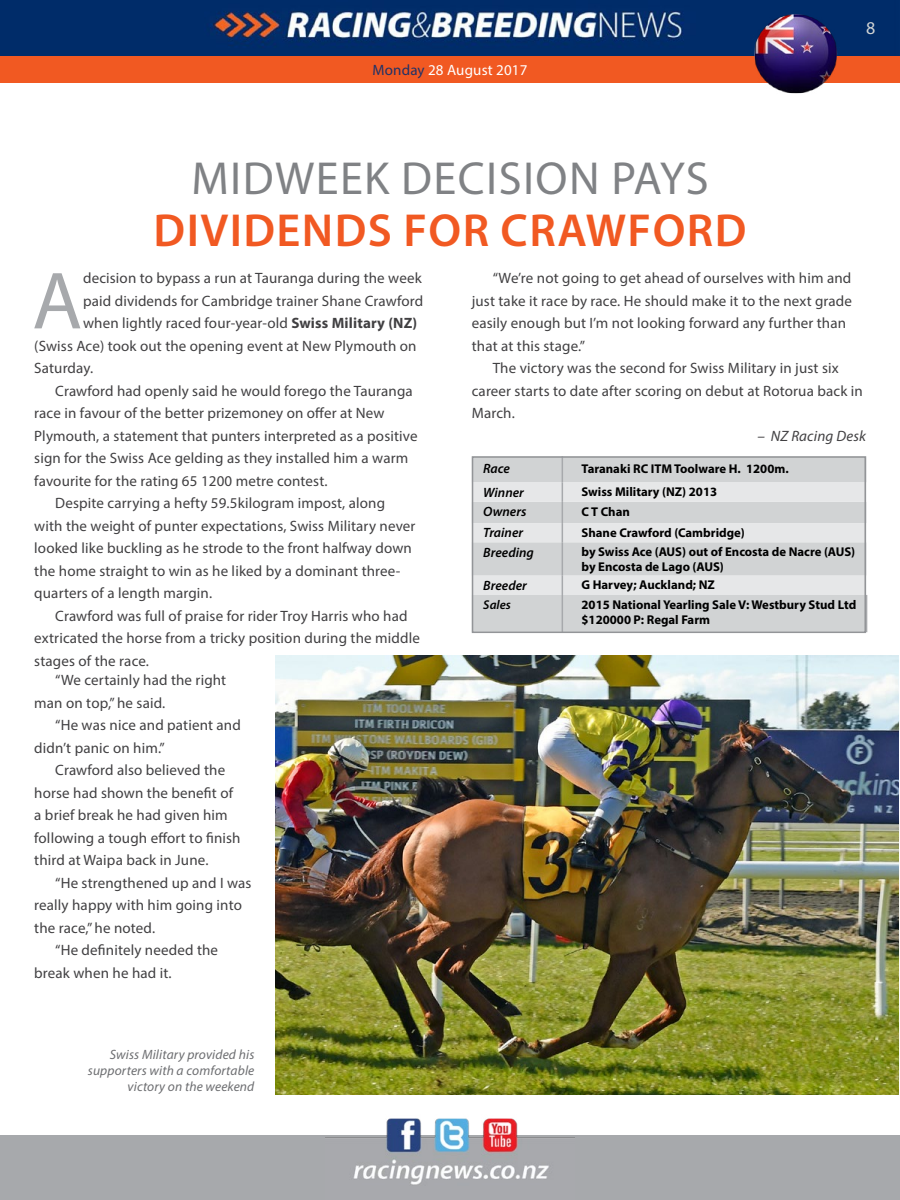
<style>
.page{position:relative;width:900px;height:1200px;background:#fff}
.page>*{position:absolute;margin:0;border:0;box-sizing:border-box;transform-origin:0 0}
.t1{font:81.75px "Myriad Pro";color:#a7a9ac}
.t2{font:600 46.5px "Myriad Pro";letter-spacing:.03em;color:#f15922}
.t3{font:46.5px "Myriad Pro";letter-spacing:.03em;color:#808285}
.t4{font:18px "Myriad Pro";color:#d1d4d4}
.t5{font:15px/22.5px "Myriad Pro";letter-spacing:.01em;color:#414042}
.t6{font:15px "Myriad Pro";letter-spacing:.01em;color:#fff}
.t7{font:italic 15px "Myriad Pro";letter-spacing:.01em;color:#414042}
.t8{font:italic 13.5px/16.2px "Myriad Pro";letter-spacing:.01em;color:#6d6e71;text-align:right}
.t9{font:italic 600 13.5px "Myriad Pro";color:#000}
.t10{font:700 12.75px/15.3px "Myriad Pro";color:#000}
.t11{font:italic 600 12.75px "Myriad Pro";color:#000}
.s1{color:#203267}
.s2{font-weight:700}
</style>
<div class="page">
<div style="left:0;top:1136px;width:900px;height:64px;background:#a7a9ac"></div>
<img style="left:325px;top:1118px;width:250px;height:67px">
<div style="left:0;top:56px;width:900px;height:27px;background:#f15922"></div>
<img style="left:0;top:0;width:900px;height:56px">
<img style="left:752px;top:12px;width:88px;height:82px">
<img style="left:276px;top:656px;width:623px;height:439px">
<div style="left:475px;top:456px;width:392px;height:174px;background:#d1d3d4"></div>
<svg style="left:475px;top:482px;width:392px;height:113px;background:#dbddde"></svg>
<svg style="left:562px;top:459px;width:1px;height:83px"></svg>
<hr style="left:562px;top:542px;width:1px;height:34px;background:#a7a9ac">
<svg style="left:562px;top:576px;width:1px;height:19px"></svg>
<hr style="left:562px;top:595px;width:1px;height:37px;background:#a7a9ac">
<hr style="left:866px;top:595px;width:1px;height:37px;background:#a7a9ac">
<div style="left:472px;top:456px;width:394px;height:177px;border:2px solid #939598"></div>
<p class="t6" style="left:373px;top:61px;width:156px"><span class="s1">Monday</span> 28 August 2017</p>
<h2 class="t3" style="left:191px;top:150px;width:519px">Midweek decision pays</h2>
<h2 class="t2" style="left:154px;top:200px;width:589px">DIVIDENDS FOR CRAWFORD</h2>
<p class="t4" style="left:866px;top:17px;width:11px">8</p>
<h1 class="t1" style="left:32px;top:251px;width:48px">A</h1>
<p class="t5" style="left:83px;top:267px;width:340px">decision to bypass a run at Tauranga during the week</p>
<p class="t5" style="left:83px;top:289px;width:342px">paid dividends for Cambridge trainer Shane Crawford</p>
<p class="t5" style="left:83px;top:312px;width:336px">when lightly raced four-year-old <span class="s2">Swiss Military (NZ)</span></p>
<p class="t5" style="left:34px;top:334px;width:384px">(Swiss Ace) took out the opening event at New Plymouth on</p>
<p class="t5" style="left:34px;top:357px;width:60px">Saturday.</p>
<p class="t5" style="left:55px;top:379px;width:359px">Crawford had openly said he would forego the Tauranga</p>
<p class="t5" style="left:34px;top:402px;width:352px">race in favour of the better prizemoney on offer at New</p>
<p class="t5" style="left:34px;top:424px;width:385px">Plymouth, a statement that punters interpreted as a positive</p>
<p class="t5" style="left:34px;top:447px;width:376px">sign for the Swiss Ace gelding as they installed him a warm</p>
<p class="t5" style="left:34px;top:469px;width:295px">favourite for the rating 65 1200 metre contest.</p>
<p class="t5" style="left:55px;top:492px;width:331px">Despite carrying a hefty 59.5kilogram impost, along</p>
<p class="t5" style="left:34px;top:514px;width:383px">with the weight of punter expectations, Swiss Military never</p>
<p class="t5" style="left:34px;top:537px;width:379px">looked like buckling as he strode to the front halfway down</p>
<p class="t5" style="left:34px;top:559px;width:368px">the home straight to win as he liked by a dominant three-</p>
<p class="t5" style="left:34px;top:582px;width:179px">quarters of a length margin.</p>
<p class="t5" style="left:55px;top:604px;width:354px">Crawford was full of praise for rider Troy Harris who had</p>
<p class="t5" style="left:34px;top:627px;width:387px">extricated the horse from a tricky position during the middle</p>
<p class="t5" style="left:34px;top:649px;width:116px">stages of the race.</p>
<p class="t5" style="left:34px;top:669px;width:194px;text-indent:21px">“We certainly had the right man on top,” he said.</p>
<p class="t5" style="left:34px;top:714px;width:208px;text-indent:21px">“He was nice and patient and didn’t panic on him.”</p>
<p class="t5" style="left:34px;top:759px;width:208px;text-indent:21px">Crawford also believed the horse had shown the benefit of a brief break he had given him following a tough effort to finish third at Waipa back in June.</p>
<p class="t5" style="left:55px;top:871px;width:198px">“He strengthened up and I was</p>
<p class="t5" style="left:34px;top:894px;width:209px">really happy with him going into</p>
<p class="t5" style="left:34px;top:916px;width:122px">the race,” he noted.</p>
<p class="t5" style="left:55px;top:939px;width:164px">“He definitely needed the</p>
<p class="t5" style="left:34px;top:961px;width:139px">break when he had it.</p>
<p class="t8" style="left:88px;top:1046px;width:168px">Swiss Military provided his supporters with a comfortable victory on the weekend</p>
<p class="t5" style="left:472px;top:267px;width:382px;text-indent:21px">“We’re not going to get ahead of ourselves with him and just take it race by race. He should make it to the next grade easily enough but I’m not looking forward any further than that at this stage.”</p>
<p class="t5" style="left:472px;top:357px;width:393px;text-indent:21px">The victory was the second for Swiss Military in just six career starts to date after scoring on debut at Rotorua back in<br>March.</p>
<p class="t7" style="left:757px;top:427px;width:110px">– NZ Racing Desk</p>
<p class="t9" style="left:483px;top:460px;width:28px">Race</p>
<p class="t10" style="left:582px;top:460px;width:209px">Taranaki RC ITM Toolware H. 1200m.</p>
<p class="t9" style="left:483px;top:484px;width:42px">Winner</p>
<p class="t10" style="left:582px;top:484px;width:137px">Swiss Military (NZ) 2013</p>
<p class="t9" style="left:483px;top:503px;width:45px">Owners</p>
<p class="t10" style="left:582px;top:503px;width:50px">C T Chan</p>
<p class="t9" style="left:483px;top:524px;width:41px">Trainer</p>
<p class="t10" style="left:582px;top:525px;width:165px">Shane Crawford (Cambridge)</p>
<p class="t9" style="left:483px;top:544px;width:52px">Breeding</p>
<p class="t10" style="left:582px;top:544px;width:275px">by Swiss Ace (AUS) out of Encosta de Nacre (AUS) by Encosta de Lago (AUS)</p>
<p class="t9" style="left:483px;top:577px;width:45px">Breeder</p>
<p class="t10" style="left:582px;top:577px;width:135px">G Harvey; Auckland; NZ</p>
<p class="t11" style="left:483px;top:596px;width:29px">Sales</p>
<p class="t10" style="left:582px;top:596px;width:276px">2015 National Yearling Sale V: Westbury Stud Ltd $120000 P: Regal Farm</p>
</div>
